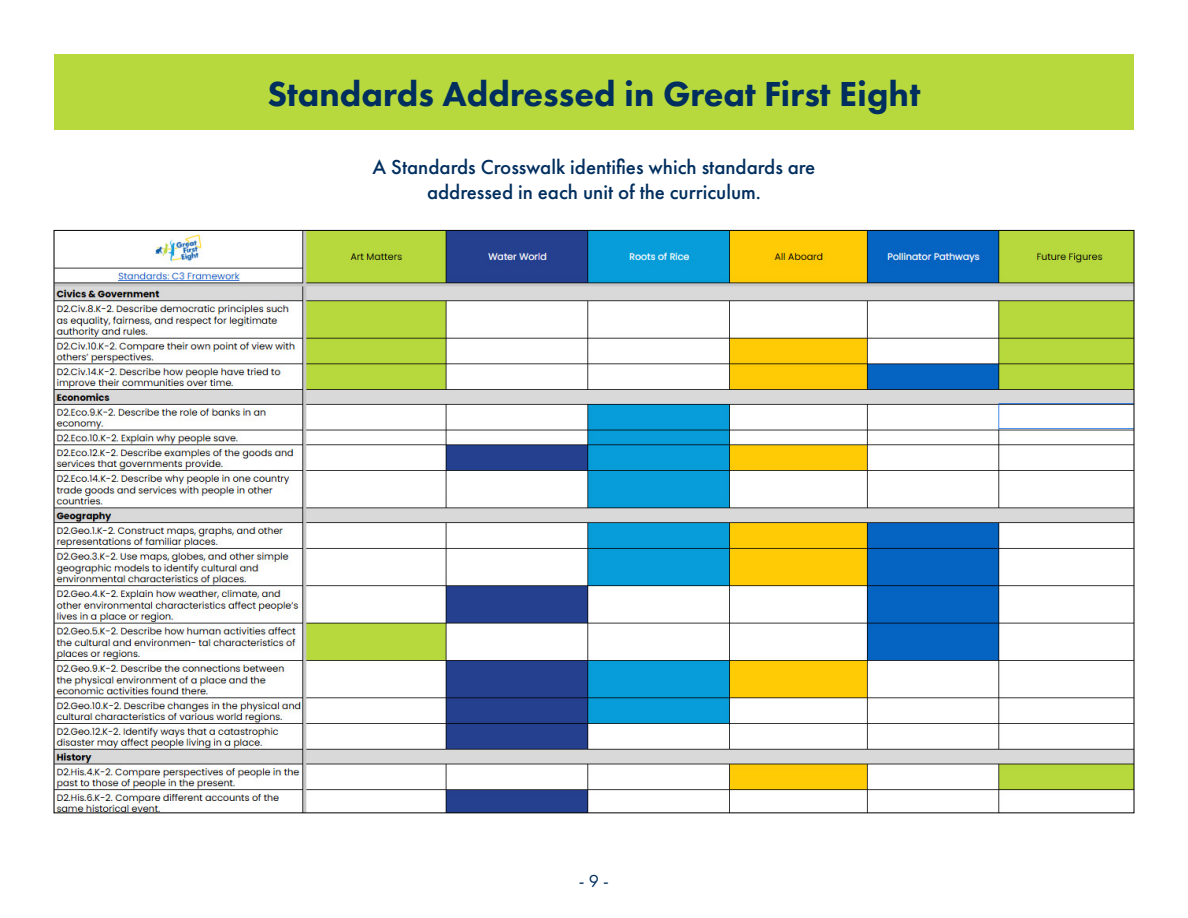
<style>
.page{position:relative;width:1188px;height:918px;background:#fff}
.page>*{position:absolute;margin:0;border:0;box-sizing:border-box;transform-origin:0 0}
.t1{font:800 36px "Futura PT";color:#002e5e}
.t2{font:500 21px/25.2px "Futura PT";color:#002e5e;text-align:center}
.t3{font:18px "Futura PT";color:#002e5e}
</style>
<div class="page">
<div style="left:54px;top:54px;width:1080px;height:76px;background:#b7d93d"></div>
<img style="left:56px;top:232px;width:1076px;height:579px">
<h1 class="t1" style="left:267px;top:71px;width:655px">Standards Addressed in Great First Eight</h1>
<p class="t2" style="left:373px;top:154px;width:444px">A Standards Crosswalk identifies which standards are addressed in each unit of the curriculum.</p>
<p class="t3" style="left:579px;top:871px;width:32px">- 9 -</p>
</div>
